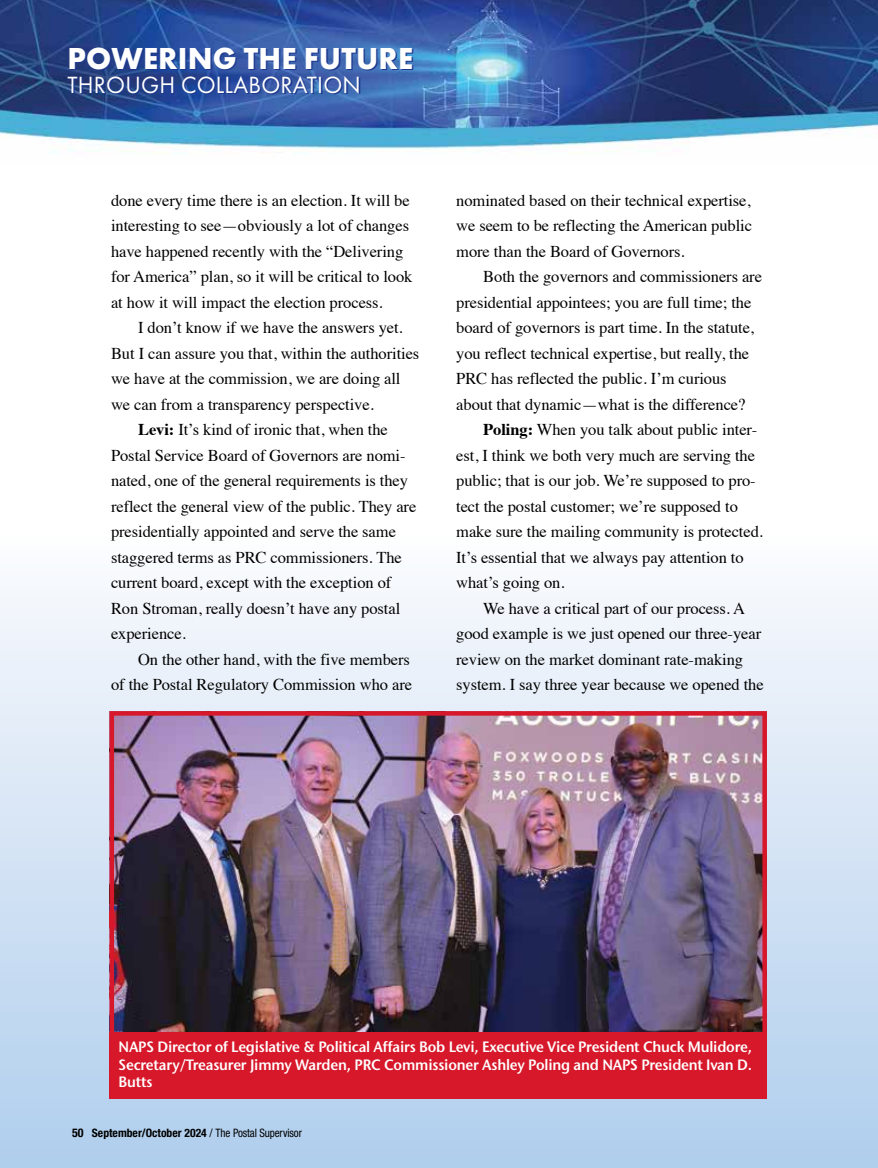
<style>
.page{position:relative;width:878px;height:1168px;background:#fff}
.page>*{position:absolute;margin:0;border:0;box-sizing:border-box;transform-origin:0 0}
.t1{font:700 31.5px "Futura PT";letter-spacing:.005em;color:#fff}
.t2{font:24.3px "Futura PT";letter-spacing:.01em;color:#fff}
.t3{font:16.5px/25.5px "Times";letter-spacing:-.005em;color:#000}
.t4{font:600 15px/17.2px "Stone Sans ITC Pro";letter-spacing:-.015em;color:#fff;text-align:justify;scale:.95 1}
.t5{font:700 condensed 11.7px "Helvetica Neue LT Pro";color:#000}
.s1{font-weight:700}
.s2{font-size:12px}
.s3{font-weight:400}
</style>
<div class="page">
<div style="left:0;top:529px;width:878px;height:639px;background:linear-gradient(to bottom,#fcfbfd,#afcceb)"></div>
<img style="left:0;top:0;width:878px;height:154px">
<img style="left:115px;top:716px;width:646px;height:316px">
<div style="left:110px;top:711px;width:656px;height:326px;border:4px solid #d7182a"></div>
<div style="left:110px;top:1032px;width:656px;height:66px;background:#d7182a"></div>
<h1 class="t1" style="left:67px;top:38px;width:347px">POWERING THE FUTURE</h1>
<h2 class="t2" style="left:67px;top:70px;width:295px">THROUGH COLLABORATION</h2>
<p class="t3" style="left:111px;top:186px;width:303px">done every time there is an election. It will be interesting to see—obviously a lot of changes have happened recently with the “Delivering for America” plan, so it will be critical to look at how it will impact the election process.</p>
<p class="t3" style="left:138px;top:314px;width:266px">I don’t know if we have the answers yet.</p>
<p class="t3" style="left:111px;top:339px;width:310px">But I can assure you that, within the authorities</p>
<p class="t3" style="left:111px;top:365px;width:291px">we have at the commission, we are doing all</p>
<p class="t3" style="left:111px;top:390px;width:264px">we can from a transparency perspective.</p>
<p class="t3" style="left:138px;top:416px;width:251px"><span class="s1">Levi:</span> It’s kind of ironic that, when the</p>
<p class="t3" style="left:111px;top:441px;width:296px">Postal Service Board of Governors are nomi-</p>
<p class="t3" style="left:111px;top:467px;width:298px">nated, one of the general requirements is they</p>
<p class="t3" style="left:111px;top:492px;width:307px">reflect the general view of the public. They are</p>
<p class="t3" style="left:111px;top:518px;width:286px">presidentially appointed and serve the same</p>
<p class="t3" style="left:111px;top:543px;width:292px">staggered terms as PRC commissioners. The</p>
<p class="t3" style="left:111px;top:569px;width:282px">current board, except with the exception of</p>
<p class="t3" style="left:111px;top:594px;width:291px">Ron Stroman, really doesn’t have any postal</p>
<p class="t3" style="left:111px;top:620px;width:76px">experience.</p>
<p class="t3" style="left:138px;top:645px;width:273px">On the other hand, with the five members</p>
<p class="t3" style="left:111px;top:671px;width:302px">of the Postal Regulatory Commission who are</p>
<p class="t3" style="left:456px;top:186px;width:297px;text-align:justify">nominated based on their technical expertise, we seem to be reflecting the American public more than the Board of Governors.</p>
<p class="t3" style="left:483px;top:262px;width:280px">Both the governors and commissioners are</p>
<p class="t3" style="left:456px;top:288px;width:297px">presidential appointees; you are full time; the</p>
<p class="t3" style="left:456px;top:313px;width:299px">board of governors is part time. In the statute,</p>
<p class="t3" style="left:456px;top:339px;width:294px">you reflect technical expertise, but really, the</p>
<p class="t3" style="left:456px;top:364px;width:272px">PRC has reflected the public. I’m curious</p>
<p class="t3" style="left:456px;top:390px;width:291px">about that dynamic—what is the difference?</p>
<p class="t3" style="left:483px;top:415px;width:275px"><span class="s1">Poling:</span> When you talk about public inter-</p>
<p class="t3" style="left:456px;top:441px;width:300px">est, I think we both very much are serving the</p>
<p class="t3" style="left:456px;top:466px;width:301px">public; that is our job. We’re supposed to pro-</p>
<p class="t3" style="left:456px;top:492px;width:283px">tect the postal customer; we’re supposed to</p>
<p class="t3" style="left:456px;top:517px;width:308px">make sure the mailing community is protected.</p>
<p class="t3" style="left:456px;top:543px;width:289px">It’s essential that we always pay attention to</p>
<p class="t3" style="left:456px;top:568px;width:110px">what’s going on.</p>
<p class="t3" style="left:483px;top:594px;width:263px">We have a critical part of our process. A</p>
<p class="t3" style="left:456px;top:619px;width:306px">good example is we just opened our three-year</p>
<p class="t3" style="left:456px;top:645px;width:288px">review on the market dominant rate-making</p>
<p class="t3" style="left:456px;top:670px;width:309px">system. I say three year because we opened the</p>
<p class="t4" style="left:118px;top:1038px;width:668px">NAPS Director of Legislative &amp; Political Affairs Bob Levi, Executive Vice President Chuck Mulidore, Secretary/Treasurer Jimmy Warden, PRC Commissioner Ashley Poling and NAPS President Ivan D.<br>Butts</p>
<p class="t5" style="left:72px;top:1126px;width:231px"><span class="s2">50</span> September/October 2024 <span class="s3">/ The Postal Supervisor</span></p>
</div>
